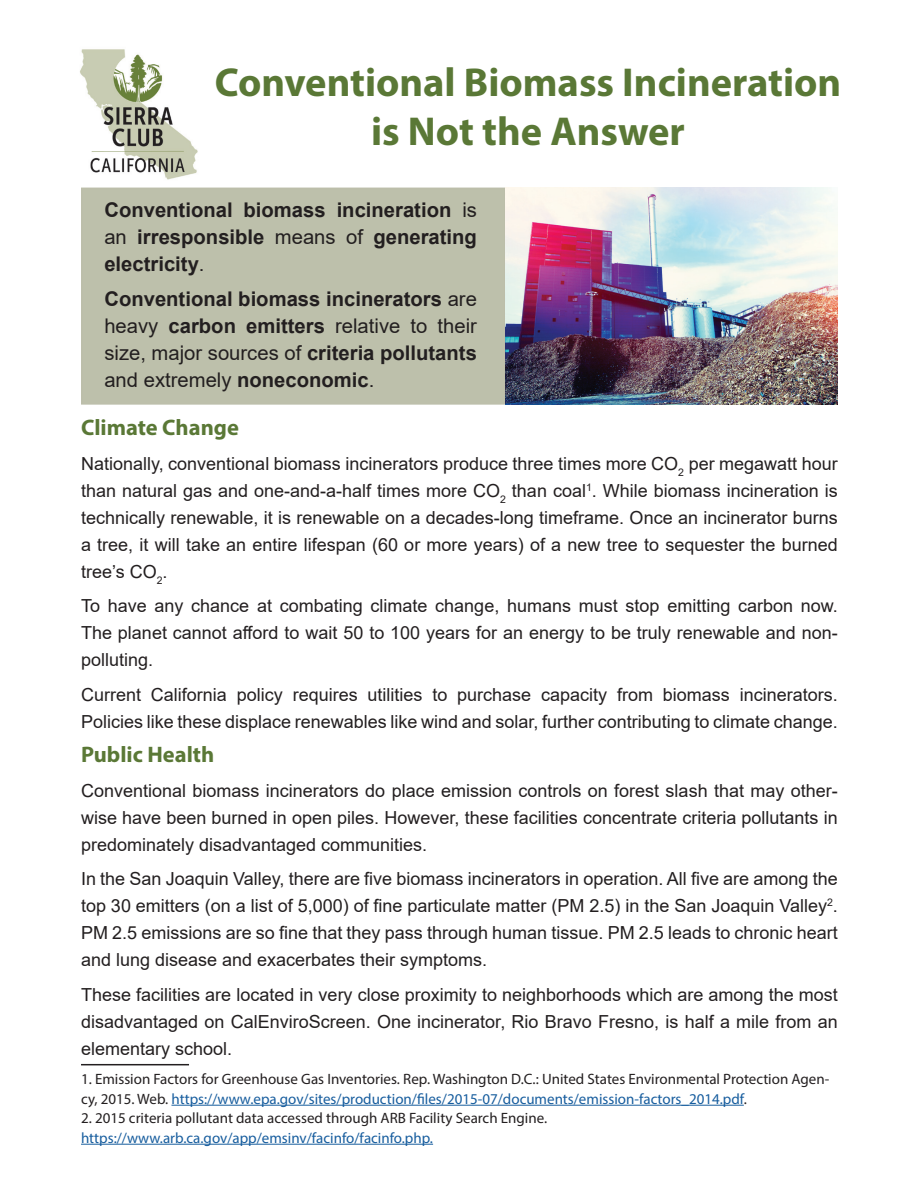
<style>
.page{position:relative;width:918px;height:1188px;background:#fff}
.page>*{position:absolute;margin:0;border:0;box-sizing:border-box;transform-origin:0 0}
.t1{font:700 40.5px/48.6px "Myriad Pro";color:#5a7836;text-align:center}
.t2{font:700 22.5px "Myriad Pro";color:#5a7836}
.t3{font:700 20.25px/27px "Arial";color:#231f20;text-align:justify}
.t4{font:18px/27px "Arial";color:#231f20;text-align:justify}
.t5{font:15px/19.5px "Myriad Pro";color:#231f20}
.t6{font:15px "Myriad Pro";color:#175d9e}
.s1{font-weight:400}
.s2{color:#175d9e}
</style>
<div class="page">
<div style="left:81px;top:188px;width:425px;height:217px;background:#bdc0ab;border:2px solid #bcbeaa"></div>
<img style="left:80px;top:49px;width:118px;height:131px">
<hr style="left:81px;top:1064px;width:108px;height:1px;background:#231f20">
<hr style="left:171px;top:1105px;width:573px;height:1px;background:#175d9e">
<hr style="left:81px;top:1144px;width:352px;height:1px;background:#175d9e">
<img style="left:505px;top:188px;width:333px;height:217px">
<h1 class="t1" style="left:215px;top:57px;width:628px">Conventional Biomass Incineration is Not the Answer</h1>
<p class="t3" style="left:104px;top:197px;width:374px">Conventional biomass incineration <span class="s1">is an</span> irresponsible <span class="s1">means of</span> generating electricity<span class="s1">.</span></p>
<p class="t3" style="left:104px;top:285px;width:374px">Conventional biomass incinerators <span class="s1">are heavy</span> carbon emitters <span class="s1">relative to their size, major sources of</span> criteria pollutants <span class="s1">and extremely</span> noneconomic<span class="s1">.</span></p>
<p class="t2" style="left:81px;top:413px;width:159px">Climate Change</p>
<p class="t4" style="left:81px;top:450px;width:758px">Nationally, conventional biomass incinerators produce three times more CO<sub>2</sub> per megawatt hour than natural gas and one-and-a-half times more CO<sub>2</sub> than coal<sup>1</sup>. While biomass incineration is technically renewable, it is renewable on a decades-long timeframe. Once an incinerator burns a tree, it will take an entire lifespan (60 or more years) of a new tree to sequester the burned tree’s CO<sub>2</sub>.</p>
<p class="t4" style="left:81px;top:592px;width:758px">To have any chance at combating climate change, humans must stop emitting carbon now.<br>The planet cannot afford to wait 50 to 100 years for an energy to be truly renewable and non&shy;polluting.</p>
<p class="t4" style="left:81px;top:681px;width:758px">Current California policy requires utilities to purchase capacity from biomass incinerators.<br>Policies like these displace renewables like wind and solar, further contributing to climate change.</p>
<p class="t2" style="left:81px;top:740px;width:135px">Public Health</p>
<p class="t4" style="left:81px;top:777px;width:758px">Conventional biomass incinerators do place emission controls on forest slash that may other&shy;wise have been burned in open piles. However, these facilities concentrate criteria pollutants in predominately disadvantaged communities.</p>
<p class="t4" style="left:81px;top:865px;width:758px">In the San Joaquin Valley, there are five biomass incinerators in operation. All five are among the top 30 emitters (on a list of 5,000) of fine particulate matter (PM 2.5) in the San Joaquin Valley<sup>2</sup>.<br>PM 2.5 emissions are so fine that they pass through human tissue. PM 2.5 leads to chronic heart and lung disease and exacerbates their symptoms.</p>
<p class="t4" style="left:81px;top:981px;width:758px">These facilities are located in very close proximity to neighborhoods which are among the most disadvantaged on CalEnviroScreen. One incinerator, Rio Bravo Fresno, is half a mile from an elementary school.</p>
<p class="t5" style="left:81px;top:1069px;width:750px">1. Emission Factors for Greenhouse Gas Inventories. Rep. Washington D.C.: United States Environmental Protection Agen&shy;cy, 2015. Web. <span class="s2">https://www.epa.gov/sites/production/files/2015-07/documents/emission-factors_2014.pdf</span>.</p>
<p class="t5" style="left:81px;top:1108px;width:468px">2. 2015 criteria pollutant data accessed through ARB Facility Search Engine.</p>
<p class="t6" style="left:81px;top:1128px;width:354px">https://www.arb.ca.gov/app/emsinv/facinfo/facinfo.php.</p>
</div>
